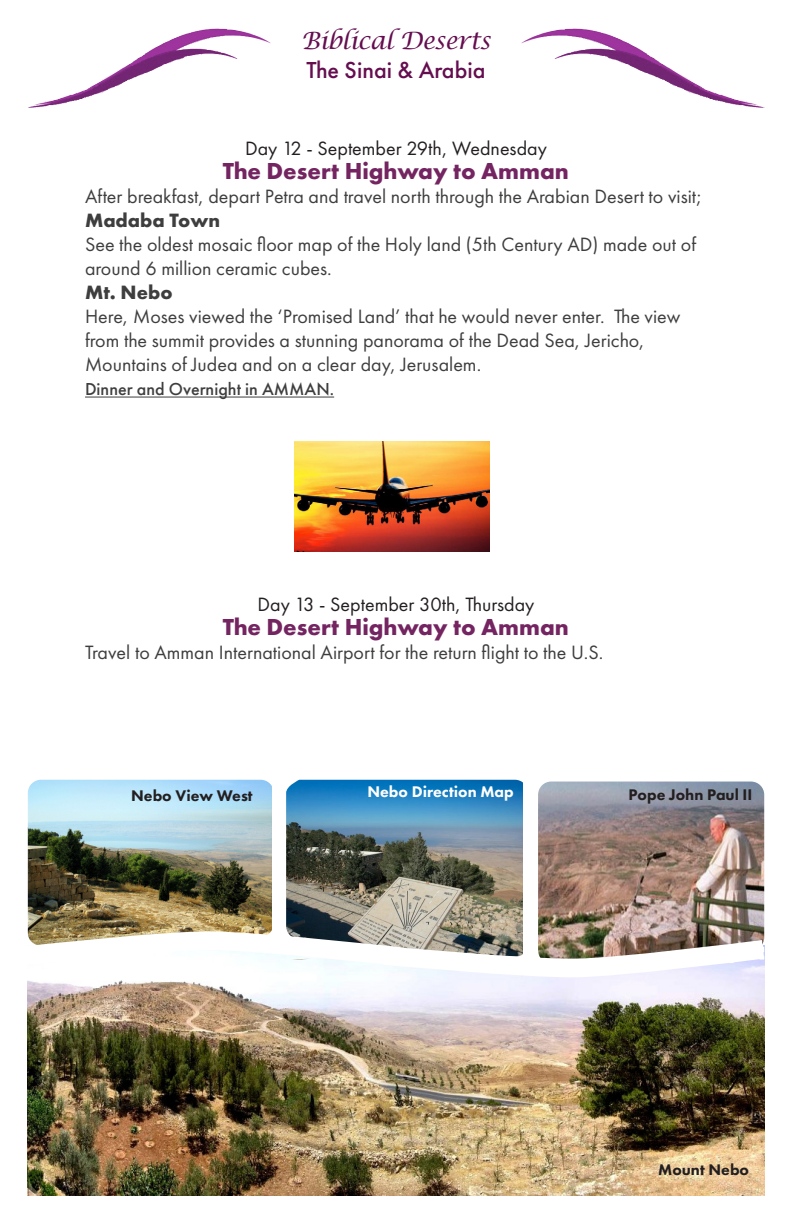
<style>
.page{position:relative;width:792px;height:1224px;background:#fff}
.page>*{position:absolute;margin:0;border:0;box-sizing:border-box;transform-origin:0 0}
.t1{font:700 24px "Futura PT";color:#742561}
.dinner_and_overnight{font:italic 24px "Lucida Calligraphy";letter-spacing:-.03em;color:#640d4f}
.dinner_and_overnight-2{font:500 24px "Futura PT";color:#640d4f}
.t2{font:20px/24px "Futura PT";color:#3e3e3f}
.t3{font:20px "Futura PT";color:#231f20}
.t4{font:700 20px "Futura PT";color:#3e3e3f}
.t5{font:500 18px "Futura PT";color:#3e3e3f}
.t6{font:800 16px "Futura PT";color:#231f20}
.t7{font:800 16px "Futura PT";color:#fff}
</style>
<div class="page">
<img style="left:28px;top:28px;width:242px;height:80px">
<img style="left:522px;top:28px;width:242px;height:80px">
<hr style="left:85px;top:397px;width:249px;height:1px;background:#3e3e3f">
<img style="left:27px;top:986px;width:737px;height:210px">
<img style="left:28px;top:780px;width:244px;height:142px">
<img style="left:286px;top:780px;width:237px;height:142px">
<img style="left:538px;top:782px;width:226px;height:140px">
<img style="left:27px;top:922px;width:738px;height:64px">
<img style="left:295px;top:441px;width:194px;height:110px">
<p class="dinner_and_overnight" style="left:301px;top:26px;width:191px">Biblical Deserts</p>
<p class="dinner_and_overnight-2" style="left:307px;top:55px;width:180px">The Sinai &amp; Arabia</p>
<p class="t3" style="left:245px;top:137px;width:303px">Day 12 - September 29th, Wednesday</p>
<p class="t1" style="left:223px;top:156px;width:348px">The Desert Highway to Amman</p>
<p class="t2" style="left:85px;top:184px;width:619px">After breakfast, depart Petra and travel north through the Arabian Desert to visit;</p>
<p class="t4" style="left:85px;top:208px;width:137px">Madaba Town</p>
<p class="t2" style="left:85px;top:232px;width:613px">See the oldest mosaic floor map of the Holy land (5th Century AD) made out of around 6 million ceramic cubes.</p>
<p class="t4" style="left:85px;top:280px;width:89px">Mt. Nebo</p>
<p class="t2" style="left:85px;top:304px;width:597px">Here, Moses viewed the ‘Promised Land’ that he would never enter. The view from the summit provides a stunning panorama of the Dead Sea, Jericho,<br>Mountains of Judea and on a clear day, Jerusalem.</p>
<p class="t5" style="left:85px;top:378px;width:251px">Dinner and Overnight in AMMAN.</p>
<p class="t3" style="left:258px;top:593px;width:278px">Day 13 - September 30th, Thursday</p>
<p class="t1" style="left:223px;top:612px;width:348px">The Desert Highway to Amman</p>
<p class="t2" style="left:85px;top:640px;width:520px">Travel to Amman International Airport for the return flight to the U.S.</p>
<p class="t6" style="left:131px;top:786px;width:123px">Nebo View West</p>
<p class="t7" style="left:367px;top:782px;width:148px">Nebo Direction Map</p>
<p class="t6" style="left:628px;top:784px;width:125px">Pope John Paul II</p>
<p class="t6" style="left:658px;top:1160px;width:92px">Mount Nebo</p>
</div>
